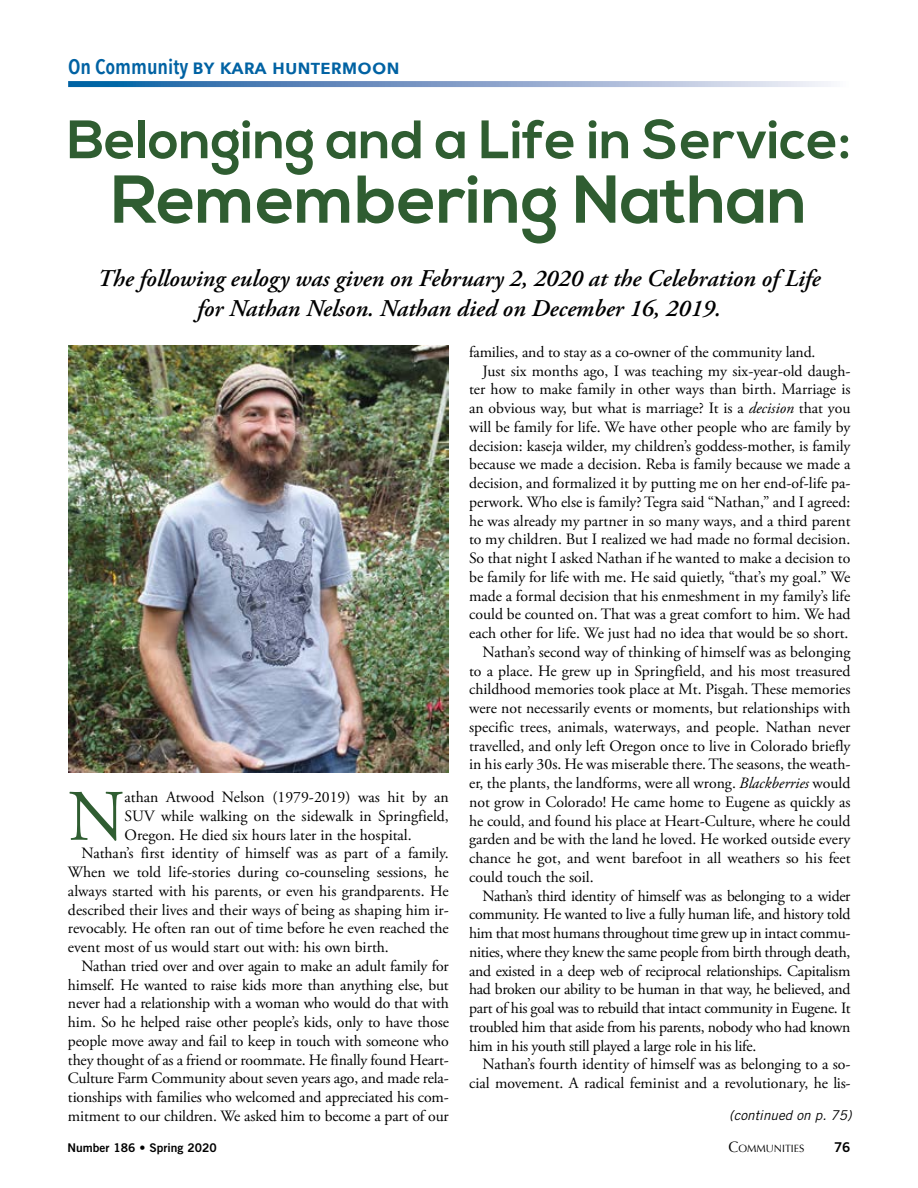
<style>
.page{position:relative;width:918px;height:1188px;background:#fff}
.page>*{position:absolute;margin:0;border:0;box-sizing:border-box;transform-origin:0 0}
.t1{font:72.3px "Adobe Garamond Pro";color:#2f5d31}
.t2{font:700 67.5px "Nexa";color:#2f5d31}
.t3{font:700 54px "Nexa";color:#2f5d31}
.t4{font:italic 600 24px/30px "Adobe Garamond Pro";color:#000;text-align:center}
.t5{font:600 21px "Avenir Next";color:#0062a3}
.t6{font:15.75px/18.8px "Adobe Garamond Pro";color:#000;text-align:justify}
.t7{font:italic 13.5px "Trade Gothic";color:#000}
.t8{font:13.5px "Trade Gothic Bold Two";color:#000}
.t9{font:12px "Trade Gothic Bold Two";color:#000}
.t10{font:10.5px "Optima";color:#000}
.s1{font-family:"Avenir Next Condensed"}
.s2{font-style:italic}
.s3{font-size:15px}
</style>
<div class="page">
<svg style="left:68px;top:81px;width:763px;height:6px;background:#7fa1c9"></svg>
<img style="left:68px;top:346px;width:381px;height:426px">
<p class="t5" style="left:68px;top:49px;width:333px"><span class="s1">On Community</span> by kara huntermoon</p>
<p class="t3" style="left:67px;top:108px;width:785px">Belonging and a Life in Service:</p>
<p class="t2" style="left:111px;top:160px;width:698px">Remembering Nathan</p>
<p class="t4" style="left:98px;top:265px;width:724px">The following eulogy was given on February 2, 2020 at the Celebration of Life for Nathan Nelson. Nathan died on December 16, 2019.</p>
<p class="t1" style="left:68px;top:773px;width:58px">N</p>
<p class="t6" style="left:125px;top:788px;width:326px">athan Atwood Nelson (1979-2019) was hit by an SUV while walking on the sidewalk in Springfield, Oregon. He died six hours later in the hospital.</p>
<p class="t6" style="left:68px;top:845px;width:382px;text-indent:14px">Nathan’s first identity of himself was as part of a family.<br>When we told life-stories during co-counseling sessions, he always started with his parents, or even his grandparents. He described their lives and their ways of being as shaping him ir&shy;revocably. He often ran out of time before he even reached the event most of us would start out with: his own birth.</p>
<p class="t6" style="left:68px;top:957px;width:382px;text-indent:14px">Nathan tried over and over again to make an adult family for himself. He wanted to raise kids more than anything else, but never had a relationship with a woman who would do that with him. So he helped raise other people’s kids, only to have those people move away and fail to keep in touch with someone who they thought of as a friend or roommate. He finally found Heart-Culture Farm Community about seven years ago, and made rela&shy;tionships with families who welcomed and appreciated his com&shy;mitment to our children. We asked him to become a part of our</p>
<p class="t6" style="left:469px;top:343px;width:348px">families, and to stay as a co-owner of the community land.</p>
<p class="t6" style="left:469px;top:362px;width:383px;text-indent:14px">Just six months ago, I was teaching my six-year-old daugh&shy;ter how to make family in other ways than birth. Marriage is an obvious way, but what is marriage? It is a <span class="s2">decision</span> that you will be family for life. We have other people who are family by decision: kaseja wilder, my children’s goddess-mother, is family because we made a decision. Reba is family because we made a decision, and formalized it by putting me on her end-of-life pa&shy;perwork. Who else is family? Tegra said “Nathan,” and I agreed: he was already my partner in so many ways, and a third parent to my children. But I realized we had made no formal decision.<br>So that night I asked Nathan if he wanted to make a decision to be family for life with me. He said quietly, “that’s my goal.” We made a formal decision that his enmeshment in my family’s life could be counted on. That was a great comfort to him. We had each other for life. We just had no idea that would be so short.</p>
<p class="t6" style="left:469px;top:643px;width:383px;text-indent:14px">Nathan’s second way of thinking of himself was as belonging to a place. He grew up in Springfield, and his most treasured childhood memories took place at Mt. Pisgah. These memories were not necessarily events or moments, but relationships with specific trees, animals, waterways, and people. Nathan never travelled, and only left Oregon once to live in Colorado briefly in his early 30s. He was miserable there. The seasons, the weath&shy;er, the plants, the landforms, were all wrong. <span class="s2">Blackberries</span> would not grow in Colorado! He came home to Eugene as quickly as he could, and found his place at Heart-Culture, where he could garden and be with the land he loved. He worked outside every chance he got, and went barefoot in all weathers so his feet could touch the soil.</p>
<p class="t6" style="left:469px;top:887px;width:383px;text-indent:14px">Nathan’s third identity of himself was as belonging to a wider community. He wanted to live a fully human life, and history told him that most humans throughout time grew up in intact commu&shy;nities, where they knew the same people from birth through death, and existed in a deep web of reciprocal relationships. Capitalism had broken our ability to be human in that way, he believed, and part of his goal was to rebuild that intact community in Eugene. It troubled him that aside from his parents, nobody who had known him in his youth still played a large role in his life.</p>
<p class="t6" style="left:469px;top:1055px;width:383px;text-align:right">Nathan’s fourth identity of himself was as belonging to a so&shy;cial movement. A radical feminist and a revolutionary, he lis-</p>
<p class="t7" style="left:729px;top:1107px;width:124px">(continued on p. 75)</p>
<p class="t9" style="left:68px;top:1140px;width:151px">Number 186 • Spring 2020</p>
<p class="t10" style="left:728px;top:1142px;width:77px"><span class="s3">C</span>OMMUNITIES</p>
<p class="t8" style="left:834px;top:1139px;width:18px">76</p>
</div>
